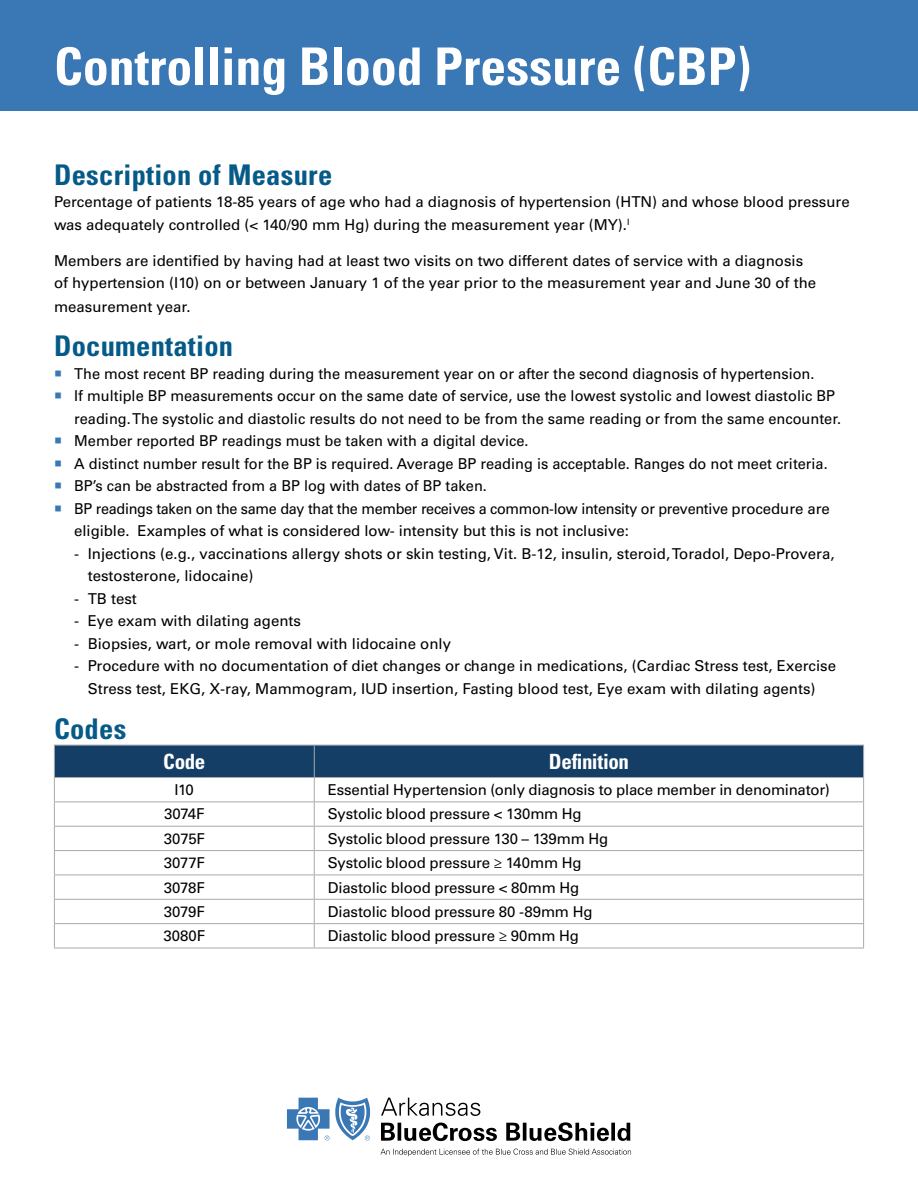
<style>
.page{position:relative;width:918px;height:1188px;background:#fff}
.page>*{position:absolute;margin:0;border:0;box-sizing:border-box;transform-origin:0 0}
.Heading_1_-_Main_Title_-_Large_Font{font:700 condensed 51.9px "Univers LT Std";color:#fff}
.Heading_2{font:700 condensed 28.5px "Univers LT Std";letter-spacing:.01em;color:#055a88}
.big_table_headers{font:700 condensed 21px "Univers LT Std";letter-spacing:-.02em;color:#fff}
.t1{font:15px/22.5px "Univers LT Std";color:#000}
.t2{font:15px/22.5px "Univers LT Std";color:#000;scale:.96 1}
.s1{color:#3a77b5}
</style>
<div class="page">
<div style="left:0;top:0;width:918px;height:110px;background:#3a77b5"></div>
<svg style="left:54px;top:745px;width:810px;height:203px"></svg>
<hr style="left:54px;top:948px;width:260px;height:1px;background:#a7a9ac">
<hr style="left:314px;top:948px;width:550px;height:1px;background:#a7a9ac">
<svg style="left:287px;top:1098px;width:343px;height:43px"></svg>
<svg style="left:381px;top:1149px;width:250px;height:7px"></svg>
<p class="Heading_1_-_Main_Title_-_Large_Font" style="left:54px;top:35px;width:698px">Controlling Blood Pressure (CBP)</p>
<p class="Heading_2" style="left:54px;top:157px;width:280px">Description of Measure</p>
<p class="t1" style="left:54px;top:191px;width:797px">Percentage of patients 18-85 years of age who had a diagnosis of hypertension (HTN) and whose blood pressure was adequately controlled (&lt; 140/90 mm Hg) during the measurement year (MY).<sup>I</sup></p>
<p class="t1" style="left:54px;top:249px;width:764px">Members are identified by having had at least two visits on two different dates of service with a diagnosis of hypertension (I10) on or between January 1 of the year prior to the measurement year and June 30 of the measurement year.</p>
<p class="Heading_2" style="left:54px;top:329px;width:181px">Documentation</p>
<p class="t1" style="left:54px;top:362px;width:762px"><span class="s1">○</span> The most recent BP reading during the measurement year on or after the second diagnosis of hypertension.</p>
<p class="t1" style="left:74px;top:385px;width:769px;text-indent:-20px"><span class="s1">○</span> If multiple BP measurements occur on the same date of service, use the lowest systolic and lowest diastolic BP reading. The systolic and diastolic results do not need to be from the same reading or from the same encounter.</p>
<p class="t1" style="left:54px;top:430px;width:476px"><span class="s1">○</span> Member reported BP readings must be taken with a digital device.</p>
<p class="t1" style="left:54px;top:452px;width:775px"><span class="s1">○</span> A distinct number result for the BP is required. Average BP reading is acceptable. Ranges do not meet criteria.</p>
<p class="t1" style="left:54px;top:475px;width:435px"><span class="s1">○</span> BP’s can be abstracted from a BP log with dates of BP taken.</p>
<p class="t2" style="left:74px;top:497px;width:789px;text-indent:-20px"><span class="s1">○</span> BP readings taken on the same day that the member receives a common-low intensity or preventive procedure are eligible. Examples of what is considered low- intensity but this is not inclusive:</p>
<p class="t1" style="left:88px;top:542px;width:748px;text-indent:-14px">- Injections (e.g., vaccinations allergy shots or skin testing, Vit. B-12, insulin, steroid, Toradol, Depo-Provera, testosterone, lidocaine)</p>
<p class="t1" style="left:74px;top:587px;width:64px">- TB test</p>
<p class="t1" style="left:74px;top:610px;width:228px">- Eye exam with dilating agents</p>
<p class="t1" style="left:74px;top:632px;width:378px">- Biopsies, wart, or mole removal with lidocaine only</p>
<p class="t1" style="left:74px;top:655px;width:763px;text-align:center">- Procedure with no documentation of diet changes or change in medications, (Cardiac Stress test, Exercise<br>Stress test, EKG, X-ray, Mammogram, IUD insertion, Fasting blood test, Eye exam with dilating agents)</p>
<p class="Heading_2" style="left:54px;top:711px;width:74px">Codes</p>
<h1 class="big_table_headers" style="left:163px;top:749px;width:44px">Code</h1>
<h1 class="big_table_headers" style="left:549px;top:749px;width:81px">Definition</h1>
<p class="t1" style="left:175px;top:779px;width:21px">I10</p>
<p class="t1" style="left:328px;top:779px;width:504px">Essential Hypertension (only diagnosis to place member in denominator)</p>
<p class="t1" style="left:164px;top:803px;width:42px">3074F</p>
<p class="t1" style="left:328px;top:803px;width:256px">Systolic blood pressure &lt; 130mm Hg</p>
<p class="t1" style="left:164px;top:827px;width:42px">3075F</p>
<p class="t1" style="left:328px;top:827px;width:282px">Systolic blood pressure 130 – 139mm Hg</p>
<p class="t1" style="left:164px;top:852px;width:42px">3077F</p>
<p class="t1" style="left:328px;top:852px;width:255px">Systolic blood pressure ≥ 140mm Hg</p>
<p class="t1" style="left:164px;top:876px;width:43px">3078F</p>
<p class="t1" style="left:328px;top:876px;width:253px">Diastolic blood pressure &lt; 80mm Hg</p>
<p class="t1" style="left:164px;top:900px;width:43px">3079F</p>
<p class="t1" style="left:328px;top:900px;width:266px">Diastolic blood pressure 80 -89mm Hg</p>
<p class="t1" style="left:163px;top:925px;width:43px">3080F</p>
<p class="t1" style="left:328px;top:925px;width:253px">Diastolic blood pressure ≥ 90mm Hg</p>
</div>
